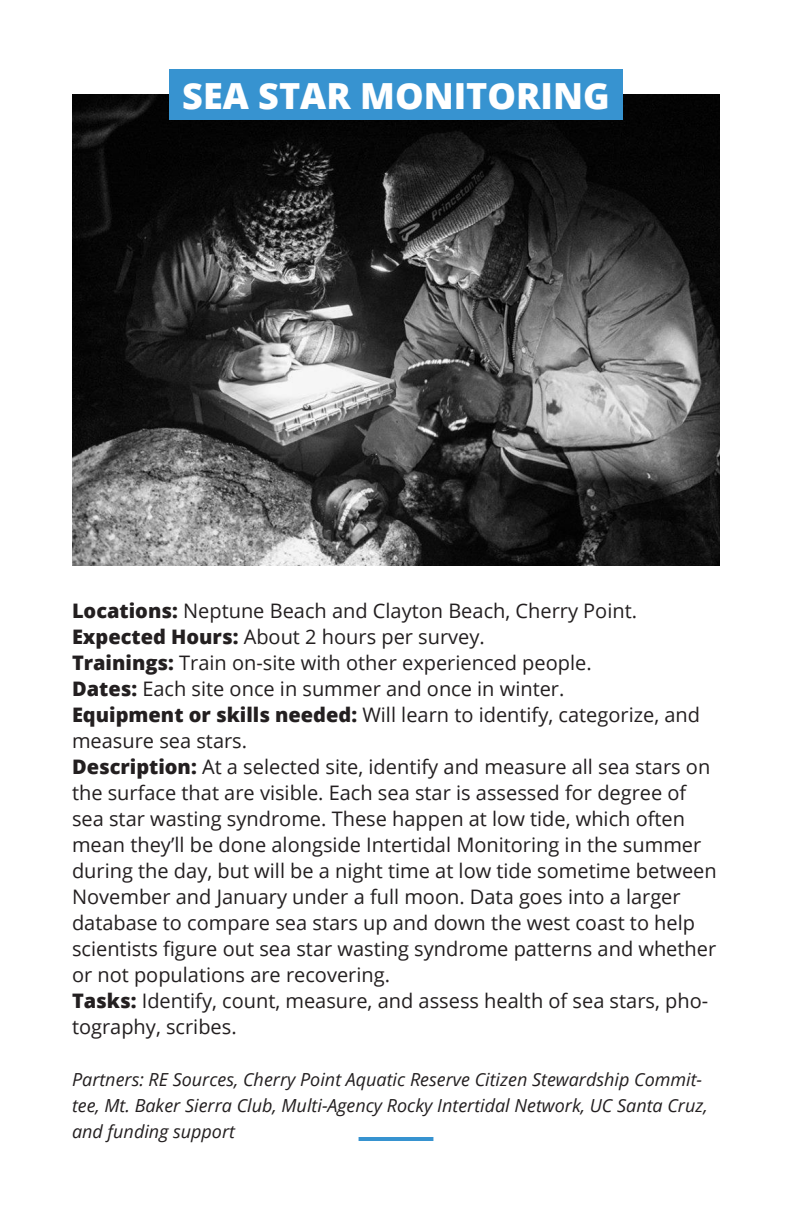
<style>
.page{position:relative;width:792px;height:1224px;background:#fff}
.page>*{position:absolute;margin:0;border:0;box-sizing:border-box;transform-origin:0 0}
.t1{font:800 36px "Open Sans";color:#fff}
.body_-_10pt_Open_san{font:20px/26px "Open Sans";color:#231f20}
._9pt_italic{font:italic 18px/26px "Open Sans";color:#231f20}
.s1{font-weight:800}
</style>
<div class="page">
<img style="left:72px;top:95px;width:648px;height:471px">
<div style="left:169px;top:69px;width:454px;height:51px;background:#3793d0"></div>
<hr style="left:359px;top:1137px;width:74px;height:4px;background:#3793d0">
<p class="t1" style="left:182px;top:68px;width:429px">SEA STAR MONITORING</p>
<p class="body_-_10pt_Open_san" style="left:72px;top:597px;width:567px"><span class="s1">Locations:</span> Neptune Beach and Clayton Beach, Cherry Point.</p>
<p class="body_-_10pt_Open_san" style="left:72px;top:623px;width:414px"><span class="s1">Expected Hours:</span> About 2 hours per survey.</p>
<p class="body_-_10pt_Open_san" style="left:72px;top:649px;width:521px"><span class="s1">Trainings:</span> Train on-site with other experienced people.</p>
<p class="body_-_10pt_Open_san" style="left:72px;top:675px;width:494px"><span class="s1">Dates:</span> Each site once in summer and once in winter.</p>
<p class="body_-_10pt_Open_san" style="left:72px;top:701px;width:630px"><span class="s1">Equipment or skills needed:</span> Will learn to identify, categorize, and measure sea stars.</p>
<p class="body_-_10pt_Open_san" style="left:72px;top:753px;width:646px"><span class="s1">Description:</span> At a selected site, identify and measure all sea stars on the surface that are visible. Each sea star is assessed for degree of sea star wasting syndrome. These happen at low tide, which often mean they’ll be done alongside Intertidal Monitoring in the summer during the day, but will be a night time at low tide sometime between November and January under a full moon. Data goes into a larger database to compare sea stars up and down the west coast to help scientists figure out sea star wasting syndrome patterns and whether or not populations are recovering.</p>
<p class="body_-_10pt_Open_san" style="left:72px;top:987px;width:638px"><span class="s1">Tasks:</span> Identify, count, measure, and assess health of sea stars, pho&shy;tography, scribes.</p>
<p class="_9pt_italic" style="left:72px;top:1066px;width:637px">Partners: RE Sources, Cherry Point Aquatic Reserve Citizen Stewardship Commit&shy;tee, Mt. Baker Sierra Club, Multi-Agency Rocky Intertidal Network, UC Santa Cruz, and funding support</p>
</div>
